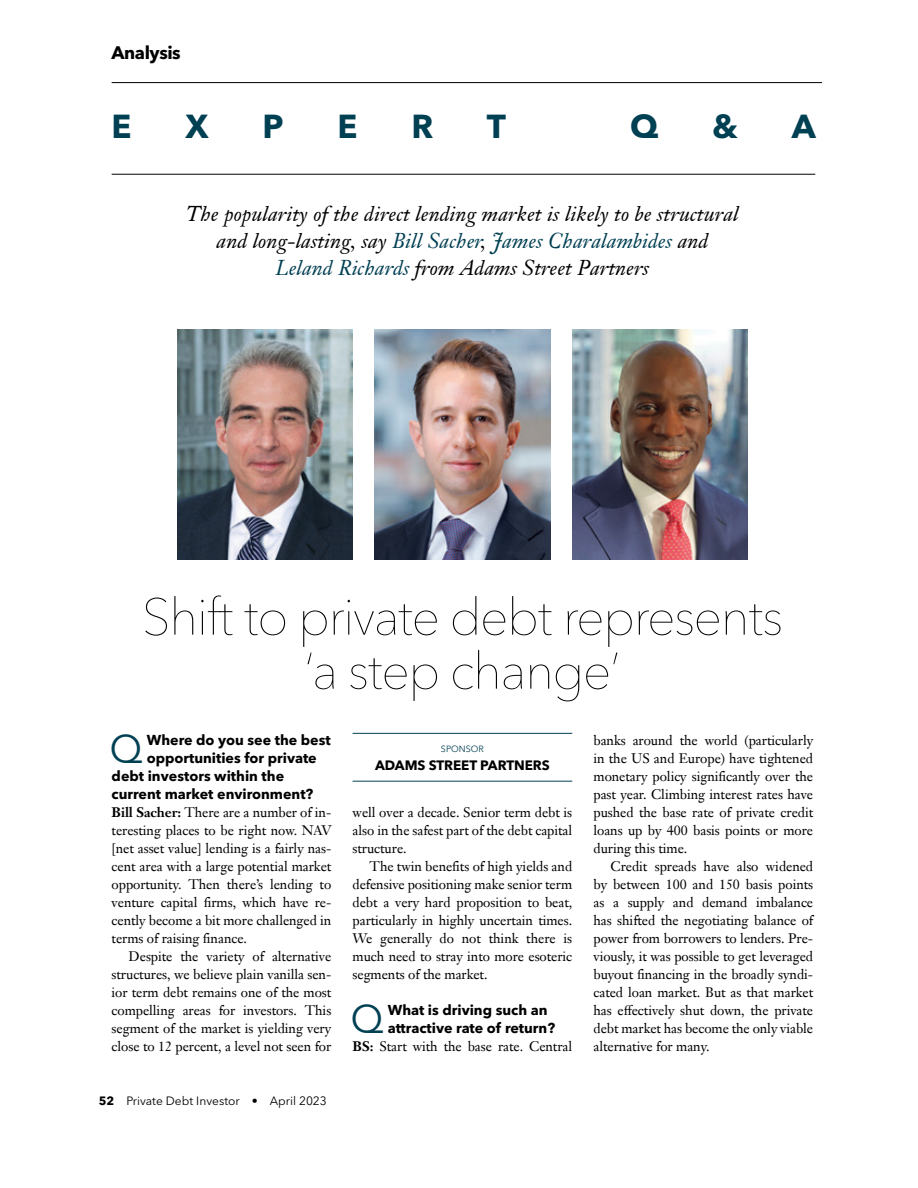
<style>
.page{position:relative;width:918px;height:1188px;background:#fff}
.page>*{position:absolute;margin:0;border:0;box-sizing:border-box;transform-origin:0 0}
.t1{font:200 51px/54px "Avenir Next LT Pro";letter-spacing:-.03em;color:#000;text-align:center}
.t2{font:39.6px "Avenir Next LT Pro";color:#004053}
.t3{font:700 33px "Avenir Next LT Pro";color:#004053}
.t4{font:italic 21px/27px "Janson Text LT Pro";letter-spacing:.005em;color:#000;text-align:center}
.t5{font:700 18px "Avenir Next LT Pro";letter-spacing:-.025em;color:#000}
.t6{font:700 14.25px/18px "Avenir Next LT Pro";color:#000}
.t7{font:13.5px/18px "Janson Text LT Pro";letter-spacing:-.005em;color:#000;text-align:justify}
.t8{font:700 13.5px "Avenir Next LT Pro";letter-spacing:-.005em;color:#000}
.t9{font:12px "Avenir Next LT Pro";color:#000}
.t10{font:9px "Avenir Next LT Pro";color:#004053}
.s1{color:#004053}
.s2{font-weight:700}
</style>
<div class="page">
<hr style="left:112px;top:174px;width:703px;height:1px;background:#000">
<hr style="left:112px;top:82px;width:710px;height:1px;background:#000">
<img style="left:177px;top:329px;width:176px;height:231px">
<img style="left:375px;top:329px;width:175px;height:231px">
<hr style="left:353px;top:733px;width:219px;height:1px;background:#004053">
<hr style="left:353px;top:781px;width:219px;height:1px;background:#004053">
<img style="left:572px;top:329px;width:176px;height:231px">
<h3 class="t5" style="left:112px;top:42px;width:71px">Analysis</h3>
<h3 class="t3" style="left:112px;top:107px;width:22px">E</h3>
<h3 class="t3" style="left:186px;top:107px;width:25px">X</h3>
<h3 class="t3" style="left:263px;top:107px;width:23px">P</h3>
<h3 class="t3" style="left:338px;top:107px;width:22px">E</h3>
<h3 class="t3" style="left:411px;top:107px;width:23px">R</h3>
<h3 class="t3" style="left:487px;top:107px;width:21px">T</h3>
<h3 class="t3" style="left:630px;top:107px;width:30px">Q</h3>
<h3 class="t3" style="left:712px;top:107px;width:27px">&amp;</h3>
<h3 class="t3" style="left:792px;top:107px;width:26px">A</h3>
<h3 class="t4" style="left:186px;top:200px;width:554px">The popularity of the direct lending market is likely to be structural and long-lasting, say <span class="s1">Bill Sacher</span>, <span class="s1">James Charalambides</span> and<br><span class="s1">Leland Richards</span> from Adams Street Partners</h3>
<h1 class="t1" style="left:142px;top:590px;width:643px">Shift to private debt represents ‘a step change’</h1>
<h2 class="t2" style="left:109px;top:725px;width:35px">Q</h2>
<p class="t6" style="left:147px;top:731px;width:186px">Where do you see the best</p>
<p class="t6" style="left:147px;top:749px;width:171px">opportunities for private</p>
<p class="t6" style="left:112px;top:767px;width:174px">debt investors within the</p>
<p class="t6" style="left:112px;top:785px;width:203px">current market environment?</p>
<p class="t7" style="left:112px;top:803px;width:221px"><span class="s2">Bill Sacher:</span> There are a number of in&shy;teresting places to be right now. NAV [net asset value] lending is a fairly nas&shy;cent area with a large potential market opportunity. Then there’s lending to venture capital firms, which have re&shy;cently become a bit more challenged in terms of raising finance.</p>
<p class="t7" style="left:112px;top:947px;width:221px;text-indent:17px">Despite the variety of alternative structures, we believe plain vanilla sen&shy;ior term debt remains one of the most compelling areas for investors. This segment of the market is yielding very close to 12 percent, a level not seen for</p>
<p class="t9" style="left:99px;top:1094px;width:229px"><span class="s2">52</span> Private Debt Investor • April 2023</p>
<p class="t10" style="left:441px;top:743px;width:44px">SPONSOR</p>
<p class="t8" style="left:375px;top:757px;width:176px">ADAMS STREET PARTNERS</p>
<p class="t7" style="left:353px;top:803px;width:221px">well over a decade. Senior term debt is also in the safest part of the debt capital structure.</p>
<p class="t7" style="left:353px;top:857px;width:221px;text-indent:17px">The twin benefits of high yields and defensive positioning make senior term debt a very hard proposition to beat, particularly in highly uncertain times.<br>We generally do not think there is much need to stray into more esoteric segments of the market.</p>
<h2 class="t2" style="left:350px;top:995px;width:35px">Q</h2>
<p class="t6" style="left:388px;top:1001px;width:169px">What is driving such an attractive rate of return?</p>
<p class="t7" style="left:353px;top:1037px;width:221px"><span class="s2">BS:</span> Start with the base rate. Central</p>
<p class="t7" style="left:594px;top:731px;width:221px">banks around the world (particularly in the US and Europe) have tightened monetary policy significantly over the past year. Climbing interest rates have pushed the base rate of private credit loans up by 400 basis points or more during this time.</p>
<p class="t7" style="left:594px;top:857px;width:221px;text-indent:17px">Credit spreads have also widened by between 100 and 150 basis points as a supply and demand imbalance has shifted the negotiating balance of power from borrowers to lenders. Pre&shy;viously, it was possible to get leveraged buyout financing in the broadly syndi&shy;cated loan market. But as that market has effectively shut down, the private debt market has become the only viable alternative for many.</p>
</div>
